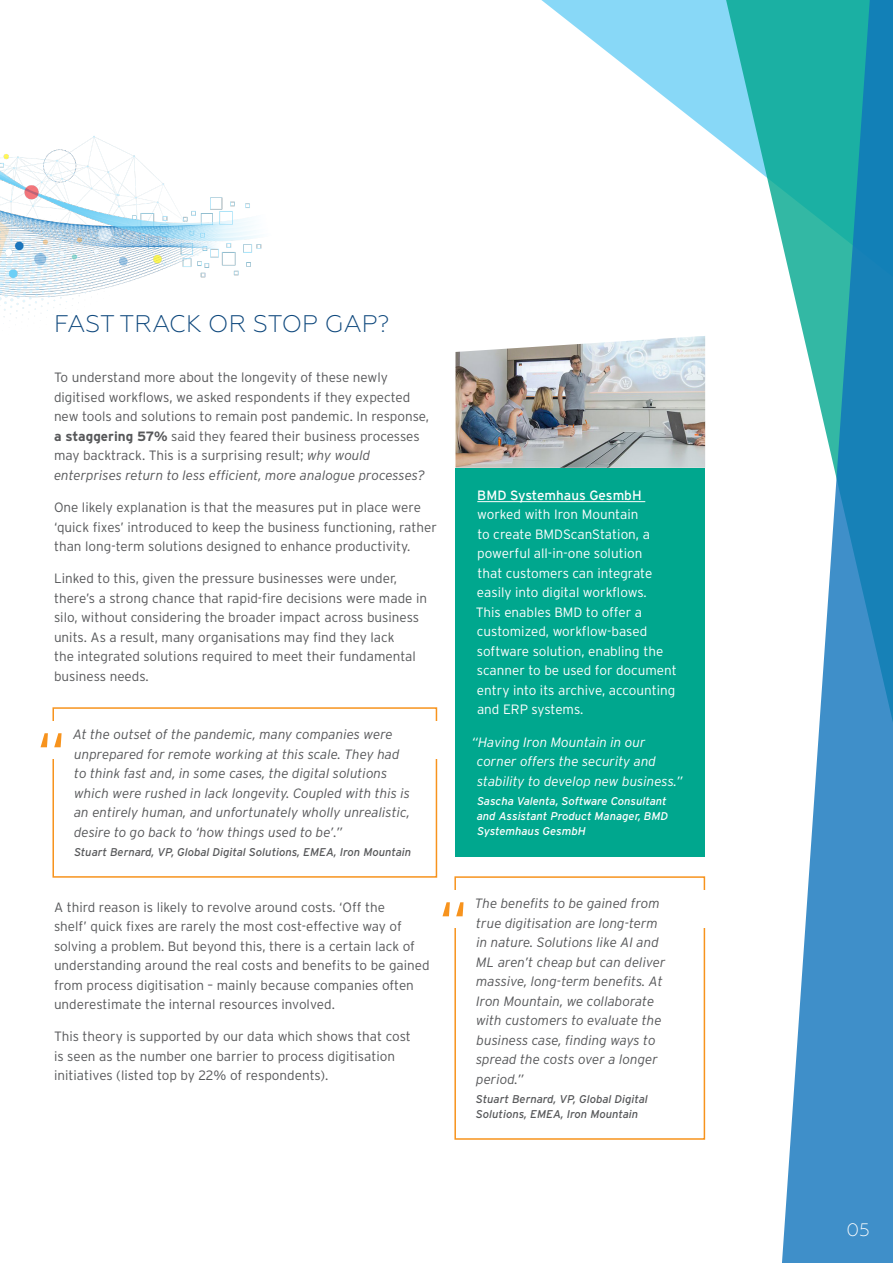
<style>
.page{position:relative;width:893px;height:1263px;background:#fff}
.page>*{position:absolute;margin:0;border:0;box-sizing:border-box;transform-origin:0 0}
.Body_Copy{font:300 63px "Interstate";color:#f7931d}
.Body_Copy-2{font:300 24px "Geometria";letter-spacing:.01em;color:#0d477c}
.Body_Copy-3{font:300 18px "Geometria";color:#fff}
.Body_Copy-4{font:300 13.5px/19.5px "Interstate";color:#57585a}
.Body_Copy-5{font:italic 300 13.5px/19.5px "Interstate";color:#57585a}
.Body_Copy-6{font:300 13.5px/19.5px "Interstate";color:#fff}
.Body_Copy-7{font:italic 300 13.5px/19.5px "Interstate";color:#fff}
.Body_Copy-8{font:italic 11.25px/15px "Interstate";color:#57585a}
.Body_Copy-9{font:italic 11.25px/15px "Interstate";color:#fff}
.s1{font-weight:700}
.s2{font-style:italic}
.s3{font-weight:400}
</style>
<div class="page">
<img style="left:0;top:136px;width:262px;height:182px">
<svg style="left:541px;top:0;width:182px;height:143px"></svg>
<svg style="left:723px;top:0;width:58px;height:238px"></svg>
<svg style="left:781px;top:0;width:112px;height:1263px"></svg>
<div style="left:52px;top:707px;width:385px;height:171px;border:2px solid #f7931d"></div>
<div style="left:35px;top:721px;width:425px;height:37px;background:#fff"></div>
<div style="left:454px;top:876px;width:251px;height:264px;border:2px solid #f7931d"></div>
<div style="left:437px;top:890px;width:287px;height:37px;background:#fff"></div>
<div style="left:455px;top:468px;width:250px;height:388px;background:#00a78e"></div>
<hr style="left:477px;top:501px;width:168px;height:1px;background:#fff">
<img style="left:455px;top:336px;width:250px;height:132px">
<p class="Body_Copy-2" style="left:54px;top:310px;width:337px">FAST TRACK OR STOP GAP?</p>
<p class="Body_Copy-4" style="left:54px;top:368px;width:377px">To understand more about the longevity of these newly digitised workflows, we asked respondents if they expected new tools and solutions to remain post pandemic. In response, <span class="s1">a staggering 57%</span> said they feared their business processes may backtrack. This is a surprising result; <span class="s2">why would enterprises return to less efficient, more analogue processes?</span></p>
<p class="Body_Copy-4" style="left:54px;top:497px;width:385px">One likely explanation is that the measures put in place were ‘quick fixes’ introduced to keep the business functioning, rather than long-term solutions designed to enhance productivity.</p>
<p class="Body_Copy-4" style="left:54px;top:569px;width:375px">Linked to this, given the pressure businesses were under, there’s a strong chance that rapid-fire decisions were made in silo, without considering the broader impact across business units. As a result, many organisations may find they lack<br>the integrated solutions required to meet their fundamental business needs.</p>
<p class="Body_Copy" style="left:37px;top:720px;width:31px">“</p>
<p class="Body_Copy-5" style="left:73px;top:725px;width:339px">At the outset of the pandemic, many companies were unprepared for remote working at this scale. They had to think fast and, in some cases, the digital solutions which were rushed in lack longevity. Coupled with this is an entirely human, and unfortunately wholly unrealistic, desire to go back to ‘how things used to be’.”</p>
<p class="Body_Copy-8" style="left:74px;top:845px;width:339px">Stuart Bernard, VP, Global Digital Solutions, EMEA, Iron Mountain</p>
<p class="Body_Copy-6" style="left:476px;top:485px;width:203px"><span class="s3">BMD Systemhaus GesmbH </span>worked with Iron Mountain<br>to create BMDScanStation, a powerful all-in-one solution<br>that customers can integrate easily into digital workflows.<br>This enables BMD to offer a customized, workflow-based software solution, enabling the scanner to be used for document entry into its archive, accounting and ERP systems.</p>
<p class="Body_Copy-7" style="left:477px;top:732px;width:207px;text-indent:-5px">“Having Iron Mountain in our corner offers the security and stability to develop new business.”</p>
<p class="Body_Copy-9" style="left:477px;top:794px;width:193px">Sascha Valenta, Software Consultant and Assistant Product Manager, BMD<br>Systemhaus GesmbH</p>
<p class="Body_Copy-4" style="left:54px;top:897px;width:377px">A third reason is likely to revolve around costs. ‘Off the<br>shelf’ quick fixes are rarely the most cost-effective way of solving a problem. But beyond this, there is a certain lack of understanding around the real costs and benefits to be gained from process digitisation – mainly because companies often underestimate the internal resources involved.</p>
<p class="Body_Copy-4" style="left:54px;top:1027px;width:358px">This theory is supported by our data which shows that cost is seen as the number one barrier to process digitisation initiatives (listed top by 22% of respondents).</p>
<p class="Body_Copy" style="left:439px;top:889px;width:31px">“</p>
<p class="Body_Copy-5" style="left:475px;top:894px;width:192px">The benefits to be gained from true digitisation are long-term in nature. Solutions like AI and<br>ML aren’t cheap but can deliver massive, long-term benefits. At<br>Iron Mountain, we collaborate with customers to evaluate the business case, finding ways to spread the costs over a longer period.”</p>
<p class="Body_Copy-8" style="left:476px;top:1092px;width:173px">Stuart Bernard, VP, Global Digital<br>Solutions, EMEA, Iron Mountain</p>
<p class="Body_Copy-3" style="left:846px;top:1219px;width:25px">05</p>
</div>
